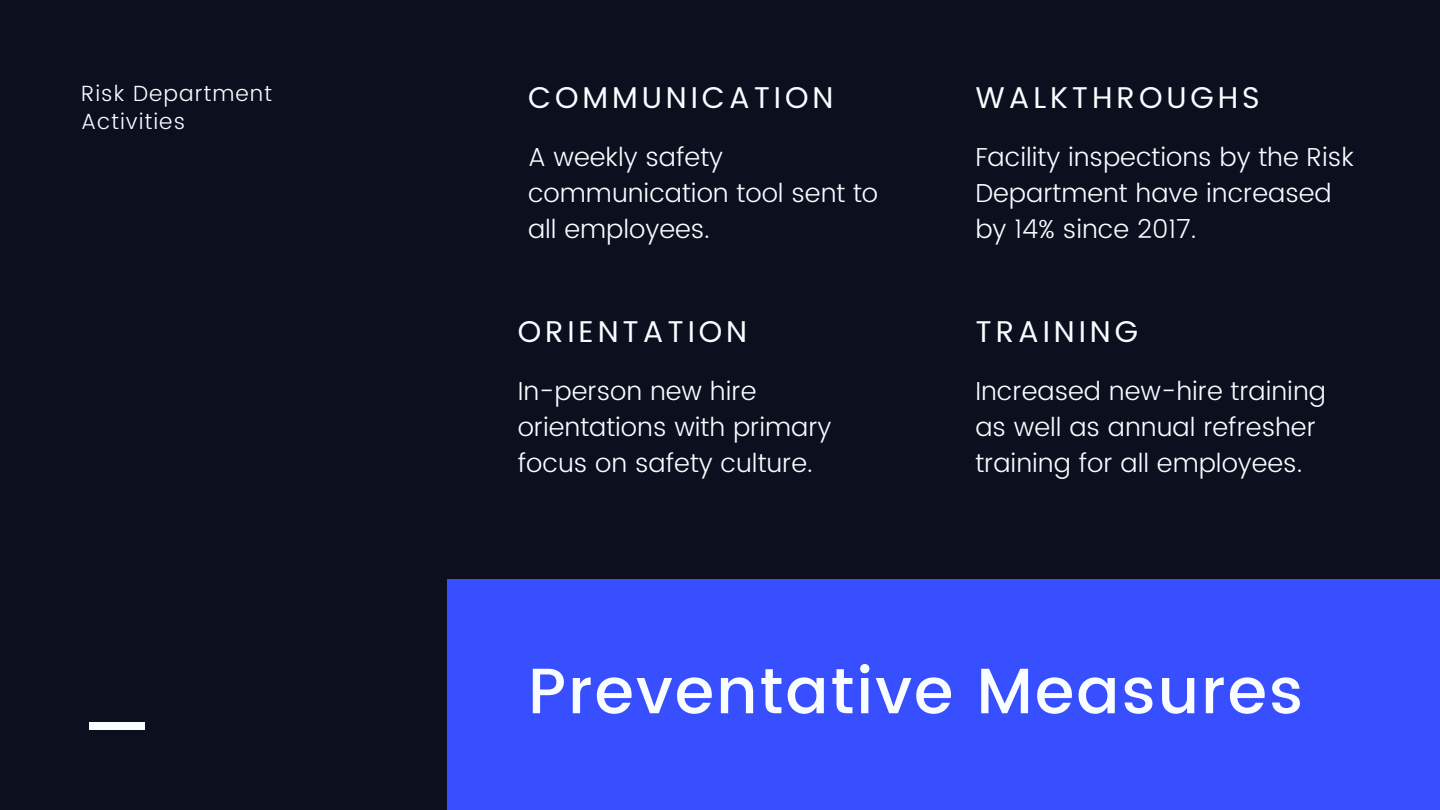
<style>
.page{position:relative;width:1440px;height:810px;background:#0b0f1e}
.page>*{position:absolute;margin:0;border:0;box-sizing:border-box;transform-origin:0 0}
.t1{font:500 64px "Poppins";letter-spacing:.03em;color:#fafdff}
.t2{font:30px "Poppins";letter-spacing:.13em;color:#fafdff}
.t3{font:300 26px/36px "Poppins";color:#fafdff}
.t4{font:300 22px/28.5px "Poppins";letter-spacing:.05em;color:#fafdff}
</style>
<div class="page">
<div style="left:447px;top:579px;width:993px;height:231px;background:#374fff"></div>
<div style="left:89px;top:722px;width:55px;height:7px;background:#fafdff"></div>
<p class="t4" style="left:81px;top:79px;width:192px">Risk Department<br>Activities</p>
<p class="t2" style="left:975px;top:80px;width:286px">WALKTHROUGHS</p>
<p class="t3" style="left:975px;top:139px;width:380px">Facility inspections by the Risk<br>Department have increased by 14% since 2017.</p>
<p class="t2" style="left:528px;top:80px;width:307px">COMMUNICATION</p>
<p class="t3" style="left:528px;top:139px;width:352px">A weekly safety communication tool sent to all employees.</p>
<p class="t2" style="left:518px;top:314px;width:231px">ORIENTATION</p>
<p class="t3" style="left:518px;top:373px;width:315px">In-person new hire orientations with primary focus on safety culture.</p>
<p class="t2" style="left:975px;top:314px;width:164px">TRAINING</p>
<p class="t3" style="left:975px;top:373px;width:352px">Increased new-hire training as well as annual refresher training for all employees.</p>
<h1 class="t1" style="left:528px;top:654px;width:777px">Preventative Measures</h1>
</div>
